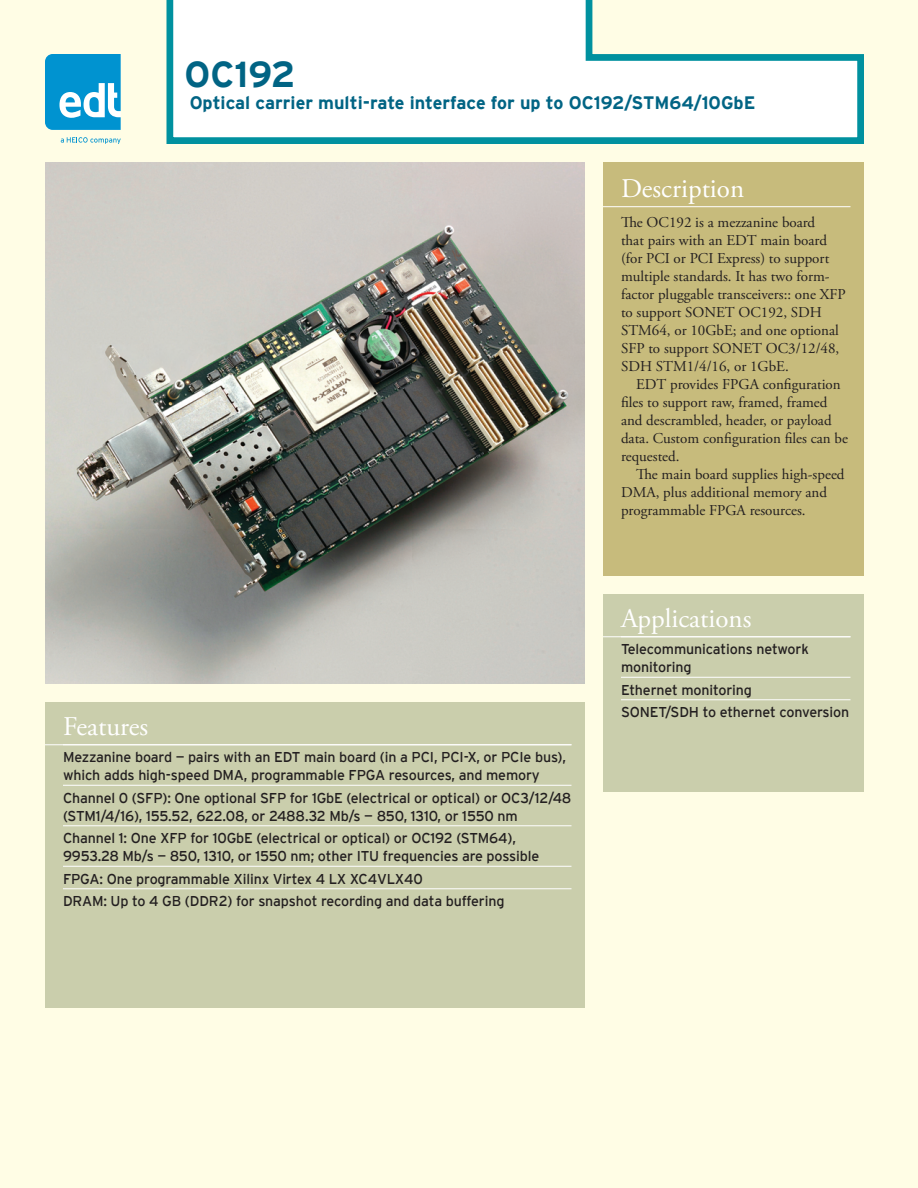
<style>
.page{position:relative;width:918px;height:1188px;background:#fffde5}
.page>*{position:absolute;margin:0;border:0;box-sizing:border-box;transform-origin:0 0}
.t1{font:700 36px "Interstate";color:#016484}
.t2{font:27px "Adobe Garamond Pro";color:#fff}
.t3{font:700 18px "Interstate";color:#016484}
.t4{font:15px/18px "Adobe Garamond Pro";color:#231f20}
.t5{font:14.25px/18px "Interstate";letter-spacing:-.01em;color:#231f20}
</style>
<div class="page">
<div style="left:603px;top:162px;width:261px;height:414px;background:#c7bb7c"></div>
<div style="left:45px;top:702px;width:540px;height:306px;background:#caceac"></div>
<div style="left:603px;top:594px;width:261px;height:198px;background:#caceac"></div>
<svg style="left:163px;top:0;width:704px;height:147px"></svg>
<hr style="left:45px;top:744px;width:527px;height:1px;background:#fff">
<hr style="left:63px;top:785px;width:509px;height:1px;background:#fff">
<hr style="left:63px;top:825px;width:509px;height:1px;background:#fff">
<hr style="left:63px;top:866px;width:509px;height:1px;background:#fff">
<hr style="left:63px;top:888px;width:509px;height:1px;background:#fff">
<hr style="left:603px;top:636px;width:247px;height:1px;background:#fff">
<hr style="left:621px;top:677px;width:229px;height:1px;background:#fff">
<hr style="left:621px;top:699px;width:229px;height:1px;background:#fff">
<hr style="left:603px;top:206px;width:247px;height:1px;background:#fff">
<svg style="left:45px;top:54px;width:76px;height:76px;background:#2fa7d8"></svg>
<svg style="left:61px;top:137px;width:60px;height:7px"></svg>
<img style="left:45px;top:162px;width:540px;height:522px">
<h1 class="t1" style="left:184px;top:55px;width:113px">OC192</h1>
<p class="t3" style="left:190px;top:93px;width:567px">Optical carrier multi-rate interface for up to OC192/STM64/10GbE</p>
<h2 class="t2" style="left:63px;top:711px;width:87px">Features</h2>
<p class="t5" style="left:63px;top:748px;width:504px">Mezzanine board — pairs with an EDT main board (in a PCI, PCI-X, or PCIe bus), which adds high-speed DMA, programmable FPGA resources, and memory</p>
<p class="t5" style="left:63px;top:789px;width:510px">Channel 0 (SFP): One optional SFP for 1GbE (electrical or optical) or OC3/12/48 (STM1/4/16), 155.52, 622.08, or 2488.32 Mb/s — 850, 1310, or 1550 nm</p>
<p class="t5" style="left:63px;top:829px;width:478px">Channel 1: One XFP for 10GbE (electrical or optical) or OC192 (STM64),<br>9953.28 Mb/s — 850, 1310, or 1550 nm; other ITU frequencies are possible</p>
<p class="t5" style="left:63px;top:868px;width:443px;line-height:22.5px">FPGA: One programmable Xilinx Virtex 4 LX XC4VLX40<br>DRAM: Up to 4 GB (DDR2) for snapshot recording and data buffering</p>
<h2 class="t2" style="left:621px;top:173px;width:125px">Description</h2>
<p class="t4" style="left:621px;top:214px;width:226px">The OC192 is a mezzanine board<br>that pairs with an EDT main board (for PCI or PCI Express) to support multiple standards. It has two form&shy;factor pluggable transceivers:: one XFP to support SONET OC192, SDH<br>STM64, or 10GbE; and one optional<br>SFP to support SONET OC3/12/48,<br>SDH STM1/4/16, or 1GbE.</p>
<p class="t4" style="left:621px;top:376px;width:228px;text-indent:15px">EDT provides FPGA configuration files to support raw, framed, framed and descrambled, header, or payload data. Custom configuration files can be requested.</p>
<p class="t4" style="left:621px;top:466px;width:225px;text-indent:15px">The main board supplies high-speed<br>DMA, plus additional memory and programmable FPGA resources.</p>
<h2 class="t2" style="left:621px;top:603px;width:132px">Applications</h2>
<p class="t5" style="left:621px;top:640px;width:189px">Telecommunications network monitoring</p>
<p class="t5" style="left:621px;top:679px;width:230px;line-height:22.5px">Ethernet monitoring<br>SONET/SDH to ethernet conversion</p>
</div>
